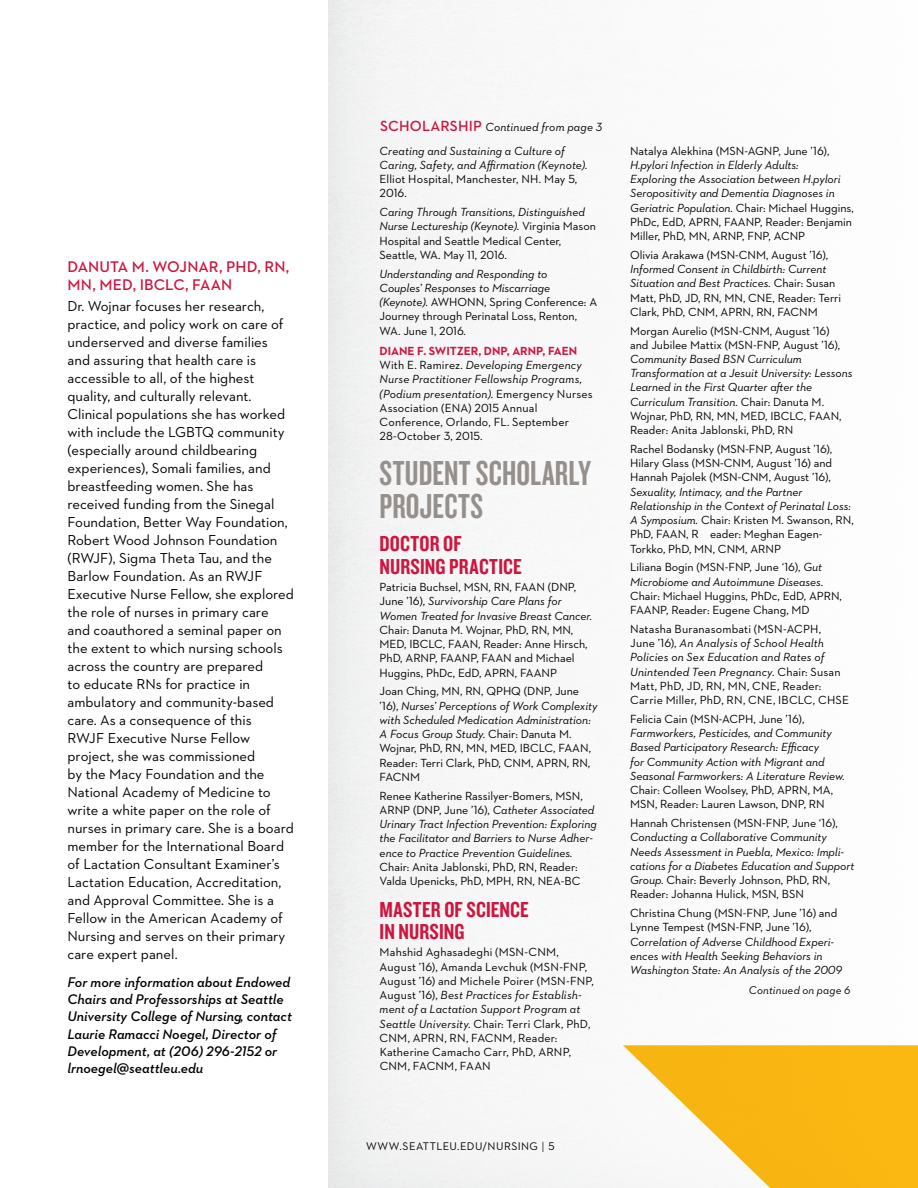
<style>
.page{position:relative;width:918px;height:1188px;background:#fff}
.page>*{position:absolute;margin:0;border:0;box-sizing:border-box;transform-origin:0 0}
.t1{font:36px/33px "Knockout 48 Featherweight";letter-spacing:.015em;color:#96908c}
.t2{font:22.5px/22.5px "Knockout 49 Liteweight";letter-spacing:.005em;color:#cd163f}
.t3{font:600 15.75px/18.3px "Neutraface 2 Text";color:#cd163f}
.t4{font:14.7px/18px "Neutraface 2 Text";color:#000}
.t5{font:italic 600 14.25px/17.2px "Neutraface 2 Text";color:#000}
.t6{font:12px/14.2px "Neutraface 2 Text";color:#000}
.t7{font:italic 12px/14.2px "Neutraface 2 Text";color:#000}
.t8{font:700 12px "Neutraface 2 Text";color:#cd163f}
.t9{font:italic 11.4px "Neutraface 2 Text";letter-spacing:.02em;color:#000}
.t10{font:11.25px "Neutraface 2 Text";letter-spacing:.04em;color:#000}
.s1{font-weight:600;font-style:normal;font-size:15px;color:#cd163f}
.s2{font-style:italic}
.s3{font-style:normal}
.s4{font-weight:300;font-size:15px}
</style>
<div class="page">
<svg style="left:623px;top:1045px;width:295px;height:143px"></svg>
<h5 class="t3" style="left:68px;top:257px;width:223px">DANUTA M. WOJNAR, PHD, RN,<br>MN, MED, IBCLC, FAAN</h5>
<p class="t4" style="left:68px;top:297px;width:228px">dr. wojnar focuses her research, practice, and policy work on care of underserved and diverse families and assuring that health care is accessible to all, of the highest quality, and culturally relevant.<br>Clinical populations she has worked with include the lgBtQ community (especially around childbearing experiences), somali families, and breastfeeding women. she has received funding from the sinegal<br>Foundation, Better way Foundation, robert wood Johnson Foundation (rwJF), sigma theta tau, and the<br>Barlow Foundation. as an rwJF executive nurse Fellow, she explored the role of nurses in primary care and coauthored a seminal paper on the extent to which nursing schools across the country are prepared<br>to educate rns for practice in ambulatory and community-based care. as a consequence of this<br>rwJF executive nurse Fellow project, she was commissioned<br>by the Macy Foundation and the national academy of Medicine to write a white paper on the role of nurses in primary care. she is a board member for the international Board of lactation Consultant examiner’s lactation education, accreditation, and approval Committee. she is a<br>Fellow in the american academy of nursing and serves on their primary care expert panel.</p>
<p class="t5" style="left:68px;top:973px;width:226px">For more information about Endowed Chairs and Professorships at Seattle University College of Nursing, contact Laurie Ramacci Noegel, Director of Development, at (206) 296-2152 or lrnoegel@seattleu.edu</p>
<p class="t7" style="left:380px;top:120px;width:223px"><span class="s1">SCHOLARSHIP</span> Continued from page 3</p>
<p class="t7" style="left:380px;top:143px;width:210px">Creating and Sustaining a Culture of<br>Caring, Safety, and Afrmation (Keynote).</p>
<p class="t6" style="left:380px;top:172px;width:199px">elliot hospital, Manchester, nh. May 5,<br>2016.</p>
<p class="t6" style="left:380px;top:205px;width:218px"><span class="s2">Caring Through Transitions, Distinguished Nurse Lectureship (Keynote).</span> virginia Mason hospital and seattle Medical Center, seattle, wa. May 11, 2016.</p>
<p class="t6" style="left:380px;top:266px;width:219px"><span class="s2">Understanding and Responding to<br>Couples’ Responses to Miscarriage (Keynote).</span> awhonn, spring Conference: a Journey through Perinatal loss, renton, wa. June 1, 2016.</p>
<h6 class="t8" style="left:380px;top:343px;width:199px">DIANE F. SWITZER, DNP, ARNP, FAEN</h6>
<p class="t6" style="left:380px;top:358px;width:215px">with e. ramirez. <span class="s2">Developing Emergency Nurse Practitioner Fellowship Programs, (Podium presentation).</span> emergency nurses association (ena) 2015 annual Conference, orlando, Fl. september 28-october 3, 2015.</p>
<h1 class="t1" style="left:380px;top:456px;width:213px">STUDENT SCHOLARLY<br>PROJECTS</h1>
<h3 class="t2" style="left:380px;top:532px;width:144px">DOCTOR OF<br>NURSINg PRACTICE</h3>
<p class="t7" style="left:380px;top:580px;width:214px"><span class="s3">Patricia Buchsel, Msn, rn, Faan (dnP,<br>June ’16),</span> Survivorship Care Plans for<br>Women Treated for Invasive Breast Cancer.</p>
<p class="t6" style="left:380px;top:623px;width:210px">Chair: danuta M. wojnar, Phd, rn, Mn, Med, iBClC, Faan, reader: anne hirsch, Phd, arnP, FaanP, Faan and Michael huggins, Phdc, edd, aPrn, FaanP</p>
<p class="t6" style="left:380px;top:684px;width:219px">Joan Ching, Mn, rn, QPhQ (dnP, June ’16), <span class="s2">Nurses’ Perceptions of Work Complexity with Scheduled Medication Administration:<br>A Focus Group Study.</span> Chair: danuta M. wojnar, Phd, rn, Mn, Med, iBClC, Faan, reader: terri Clark, Phd, CnM, aPrn, rn, FaCnM</p>
<p class="t7" style="left:380px;top:788px;width:219px"><span class="s3">renee Katherine rassilyer-Bomers, Msn, arnP (dnP, June ’16),</span> Catheter Associated Urinary Tract Infection Prevention: Exploring the Facilitator and Barriers to Nurse Adher&shy;ence to Practice Prevention Guidelines.</p>
<p class="t6" style="left:380px;top:859px;width:202px">Chair: anita Jablonski, Phd, rn, reader: valda upenicks, Phd, MPh, rn, nea-BC</p>
<h3 class="t2" style="left:380px;top:897px;width:151px">MASTER OF SCIENCE<br>IN NURSINg</h3>
<p class="t6" style="left:380px;top:945px;width:216px">Mahshid aghasadeghi (Msn-CnM, august ’16), amanda levchuk (Msn-FnP, august ’16) and Michele Poirer (Msn-FnP, august ’16), <span class="s2">Best Practices for Establish&shy;ment of a Lactation Support Program at Seattle University.</span> Chair: terri Clark, Phd, CnM, aPrn, rn, FaCnM, reader:<br>Katherine Camacho Carr, Phd, arnP, CnM, FaCnM, Faan</p>
<p class="t6" style="left:630px;top:143px;width:201px">natalya alekhina (Msn-agnP, June ’16),</p>
<p class="t7" style="left:630px;top:157px;width:225px">H.pylori Infection in Elderly Adults:<br>Exploring the Association between H.pylori Seropositivity and Dementia Diagnoses in Geriatric Population. <span class="s3">Chair: Michael huggins, Phdc, edd, aPrn, FaanP, reader: Benjamin Miller, Phd, Mn, arnP, FnP, aCnP</span></p>
<p class="t6" style="left:630px;top:247px;width:200px">olivia arakawa (Msn-CnM, august ’16),</p>
<p class="t6" style="left:630px;top:262px;width:213px"><span class="s2">Informed Consent in Childbirth: Current Situation and Best Practices.</span> Chair: susan Matt, Phd, Jd, rn, Mn, Cne, reader: terri Clark, Phd, CnM, aPrn, rn, FaCnM</p>
<p class="t6" style="left:630px;top:323px;width:212px">Morgan aurelio (Msn-CnM, august ’16) and Jubilee Mattix (Msn-FnP, august ’16),</p>
<p class="t7" style="left:630px;top:352px;width:224px">Community Based BSN Curriculum Transformation at a Jesuit University: Lessons Learned in the First Quarter afer the Curriculum Transition. <span class="s3">Chair: danuta M. wojnar, Phd, rn, Mn, Med, iBClC, Faan, reader: anita Jablonski, Phd, rn</span></p>
<p class="t6" style="left:630px;top:442px;width:204px;text-align:justify">rachel Bodansky (Msn-FnP, august ’16), hilary glass (Msn-CnM, august ’16) and hannah Pajolek (Msn-CnM, august ’16),</p>
<p class="t7" style="left:630px;top:484px;width:225px">Sexuality, Intimacy, and the Partner Relationship in the Context of Perinatal Loss:<br>A Symposium. <span class="s3">Chair: Kristen M. swanson, rn, Phd, Faan, r eader: Meghan eagen&shy;torkko, Phd, Mn, CnM, arnP</span></p>
<p class="t7" style="left:630px;top:560px;width:195px"><span class="s3">liliana Bogin (Msn-FnP, June ‘16),</span> Gut<br>Microbiome and Autoimmune Diseases.</p>
<p class="t6" style="left:630px;top:589px;width:213px">Chair: Michael huggins, Phdc, edd, aPrn,</p>
<p class="t6" style="left:630px;top:601px;width:193px;line-height:18.8px">FaanP, reader: eugene Chang, Md natasha Buranasombati (Msn-aCPh,</p>
<p class="t6" style="left:630px;top:636px;width:220px">June ’16), <span class="s2">An Analysis of School Health Policies on Sex Education and Rates of Unintended Teen Pregnancy.</span> Chair: susan Matt, Phd, Jd, rn, Mn, Cne, reader:<br>Carrie Miller, Phd, rn, Cne, iBClC, Chse</p>
<p class="t6" style="left:630px;top:712px;width:176px">Felicia Cain (Msn-aCPh, June ’16),</p>
<p class="t7" style="left:630px;top:726px;width:216px">Farmworkers, Pesticides, and Community Based Participatory Research: Efcacy<br>for Community Action with Migrant and Seasonal Farmworkers: A Literature Review.</p>
<p class="t6" style="left:630px;top:783px;width:205px">Chair: Colleen woolsey, Phd, aPrn, Ma,<br>Msn, reader: lauren lawson, dnP, rn</p>
<p class="t6" style="left:630px;top:816px;width:209px">hannah Christensen (Msn-FnP, June ‘16),</p>
<p class="t7" style="left:630px;top:830px;width:226px">Conducting a Collaborative Community Needs Assessment in Puebla, Mexico: Impli&shy;cations for a Diabetes Education and Support Group. <span class="s3">Chair: Beverly Johnson, Phd, rn, reader: Johanna hulick, Msn, Bsn</span></p>
<p class="t6" style="left:630px;top:906px;width:209px">Christina Chung (Msn-FnP, June ’16) and lynne tempest (Msn-FnP, June ’16),</p>
<p class="t7" style="left:630px;top:934px;width:213px">Correlation of Adverse Childhood Experi&shy;ences with Health Seeking Behaviors in<br>Washington State: An Analysis of the 2009</p>
<p class="t9" style="left:749px;top:983px;width:103px">Continued on page 6</p>
<p class="t10" style="left:366px;top:1139px;width:190px">www.seattleu.edu/nursing <span class="s4">I</span> 5</p>
</div>
